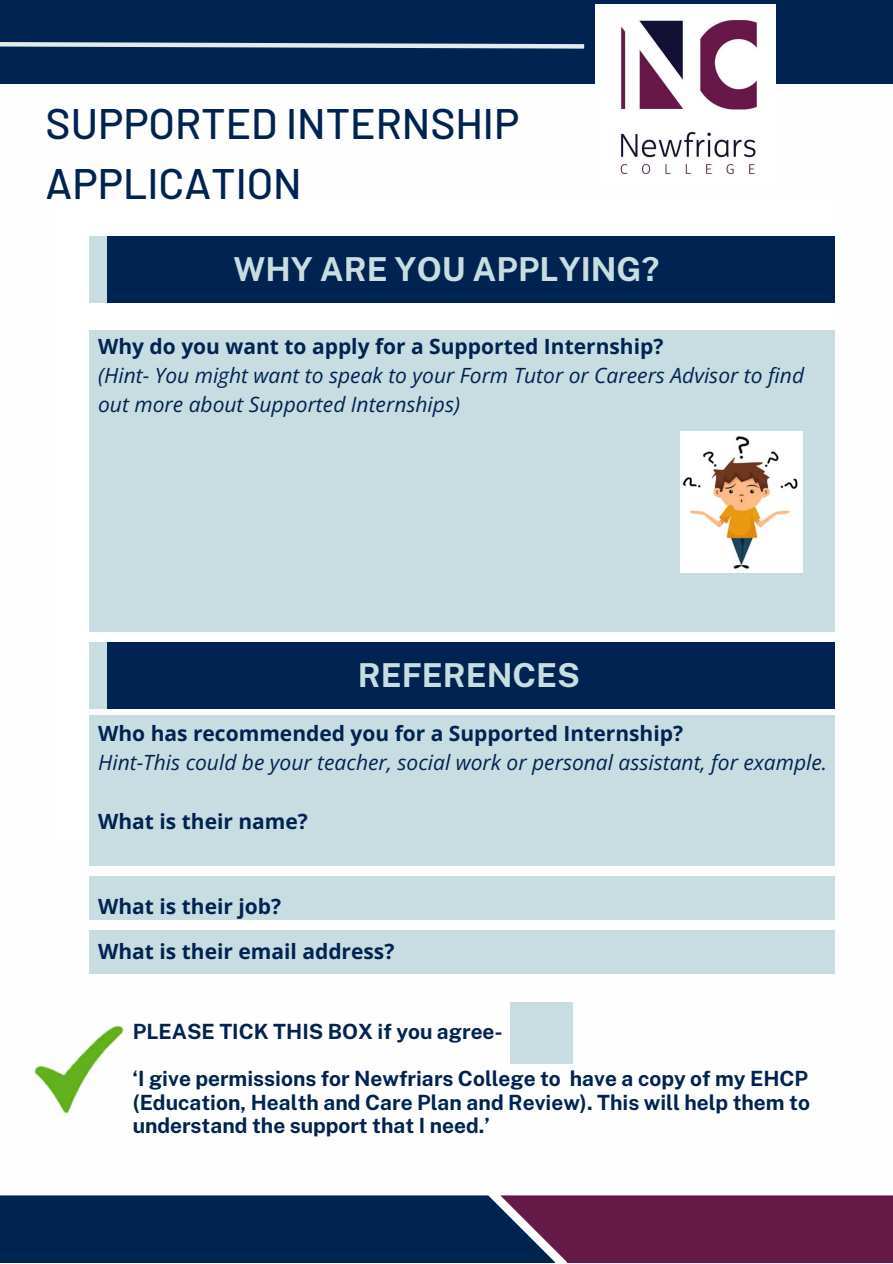
<style>
.page{position:relative;width:893px;height:1264px;background:#fff}
.page>*{position:absolute;margin:0;border:0;box-sizing:border-box;transform-origin:0 0}
.t1{font:500 42.6px/59.6px "Barlow";color:#002352}
.t2{font:700 33px "Public Sans";color:#c7dde1}
.t3{font:700 21px/23.5px "Public Sans";color:#002352;text-align:justify}
.t4{font:700 21px "Open Sans";color:#002352}
.t5{font:italic 21px/29.2px "Open Sans";color:#002352}
</style>
<div class="page">
<div style="left:89px;top:236px;width:745px;height:66px;background:#002352"></div>
<div style="left:89px;top:330px;width:745px;height:302px;background:#c7dde1"></div>
<div style="left:89px;top:642px;width:745px;height:66px;background:#002352"></div>
<div style="left:89px;top:715px;width:745px;height:150px;background:#c7dde1"></div>
<div style="left:89px;top:875px;width:745px;height:44px;background:#c7dde1"></div>
<div style="left:510px;top:1001px;width:62px;height:62px;background:#c7dde1"></div>
<div style="left:0;top:0;width:892px;height:84px;background:#002352"></div>
<div style="left:0;top:1195px;width:555px;height:67px;background:#002352"></div>
<div style="left:500px;top:1195px;width:392px;height:67px;background:#651947"></div>
<div style="left:89px;top:236px;width:18px;height:66px;background:#c7dde1"></div>
<div style="left:89px;top:642px;width:18px;height:66px;background:#c7dde1"></div>
<svg style="left:0;top:42px;width:585px;height:7px"></svg>
<img style="left:595px;top:4px;width:180px;height:171px">
<div style="left:89px;top:930px;width:745px;height:43px;background:#c7dde1"></div>
<img style="left:34px;top:1025px;width:90px;height:89px">
<img style="left:680px;top:431px;width:122px;height:142px">
<p class="t1" style="left:46px;top:93px;width:475px">SUPPORTED INTERNSHIP<br>APPLICATION</p>
<p class="t2" style="left:233px;top:250px;width:427px">WHY ARE YOU APPLYING?</p>
<p class="t4" style="left:98px;top:331px;width:566px">Why do you want to apply for a Supported Internship?</p>
<p class="t5" style="left:98px;top:360px;width:707px">(Hint- You might want to speak to your Form Tutor or Careers Advisor to find out more about Supported Internships)</p>
<p class="t2" style="left:358px;top:655px;width:224px">REFERENCES</p>
<p class="t4" style="left:98px;top:718px;width:586px">Who has recommended you for a Supported Internship?</p>
<p class="t5" style="left:98px;top:747px;width:730px">Hint-This could be your teacher, social work or personal assistant, for example.</p>
<p class="t4" style="left:98px;top:806px;width:211px">What is their name?</p>
<p class="t4" style="left:98px;top:891px;width:184px">What is their job?</p>
<p class="t4" style="left:98px;top:946px;width:298px">What is their email address?</p>
<p class="t4" style="left:98px;top:936px;width:298px">What is their email address?</p>
<p class="t3" style="left:133px;top:1019px;width:371px">PLEASE TICK THIS BOX if you agree-</p>
<p class="t3" style="left:133px;top:1066px;width:678px">‘I give permissions for Newfriars College to have a copy of my EHCP (Education, Health and Care Plan and Review). This will help them to understand the support that I need.’</p>
</div>
